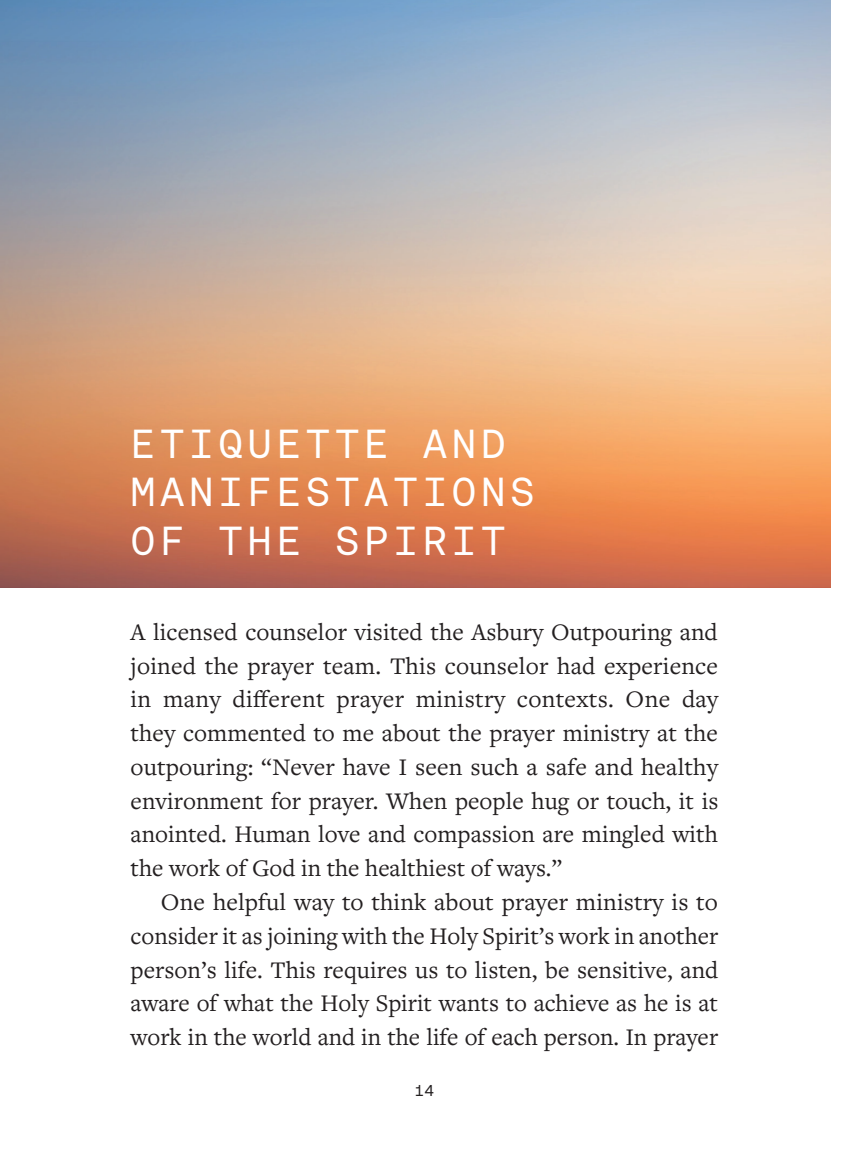
<style>
.page{position:relative;width:851px;height:1175px;background:#fff}
.page>*{position:absolute;margin:0;border:0;box-sizing:border-box;transform-origin:0 0}
.t1{font:40.5px/48.6px "Aeonik Mono";letter-spacing:.1em;color:#fff}
.t2{font:24.75px/33.8px "Freight Text Pro";color:#231f20;text-align:justify}
.t3{font:15.75px "Aeonik Mono";color:#231f20}
</style>
<div class="page">
<img style="left:0;top:0;width:830px;height:587px">
<h1 class="t1" style="left:130px;top:419px;width:406px">ETIQUETTE AND<br>MANIFESTATIONS<br>OF THE SPIRIT</h1>
<p class="t2" style="left:130px;top:614px;width:589px">A licensed counselor visited the Asbury Outpouring and joined the prayer team. This counselor had experience in many different prayer ministry contexts. One day they commented to me about the prayer ministry at the outpouring: “Never have I seen such a safe and healthy environment for prayer. When people hug or touch, it is anointed. Human love and compassion are mingled with the work of God in the healthiest of ways.”</p>
<p class="t2" style="left:130px;top:884px;width:589px;text-indent:30px">One helpful way to think about prayer ministry is to consider it as joining with the Holy Spirit’s work in another person’s life. This requires us to listen, be sensitive, and aware of what the Holy Spirit wants to achieve as he is at work in the world and in the life of each person. In prayer</p>
<p class="t3" style="left:414px;top:1081px;width:21px">14</p>
</div>
